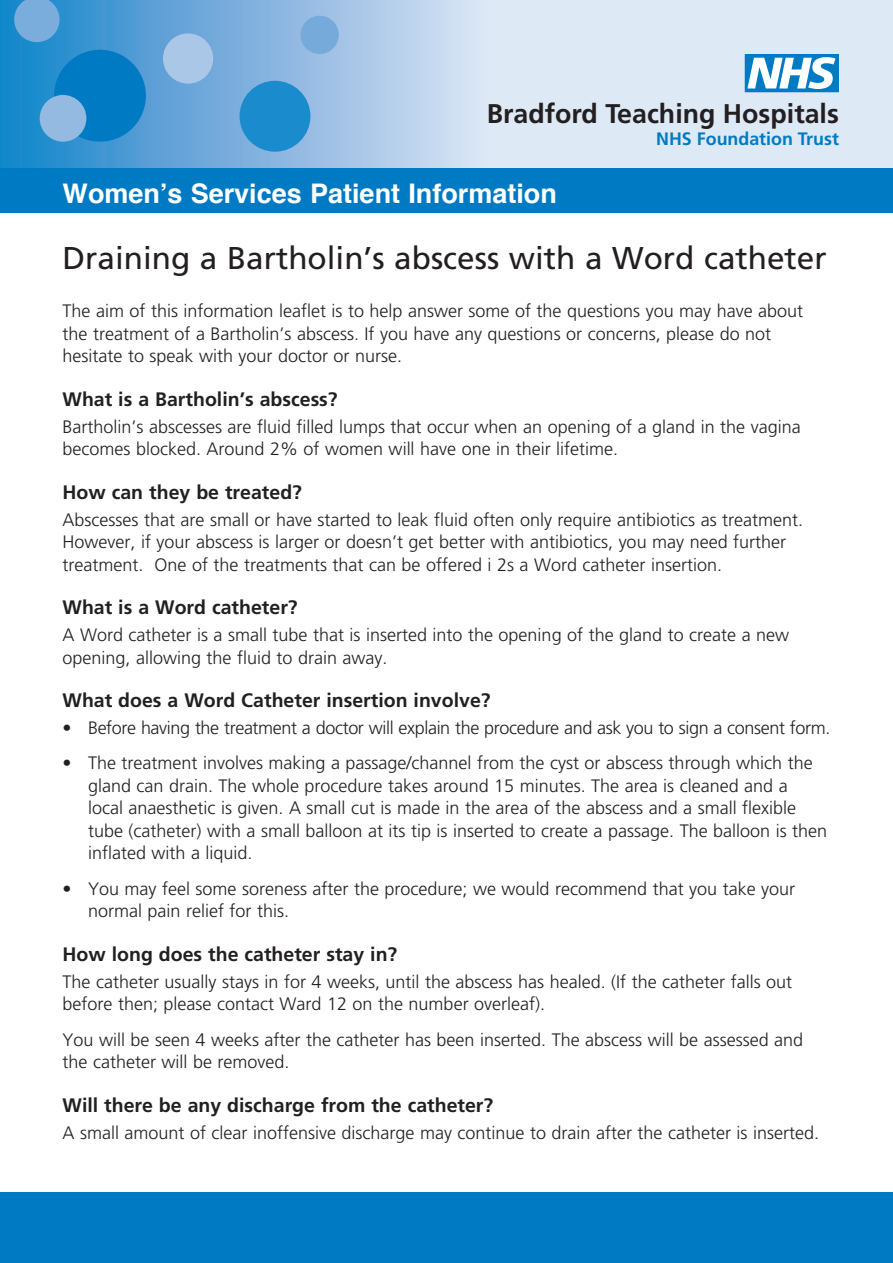
<style>
.page{position:relative;width:893px;height:1263px;background:#fff}
.page>*{position:absolute;margin:0;border:0;box-sizing:border-box;transform-origin:0 0}
.t1{font:31.5px "Frutiger";color:#231f20}
.t2{font:700 27px "Helvetica";color:#fff}
.t3{font:700 27px "Frutiger";color:#231f20}
.t4{font:700 19.5px "Frutiger";color:#231f20}
.t5{font:300 18px/22.5px "Frutiger";color:#231f20}
.t6{font:300 18px "Frutiger";letter-spacing:-.02em;color:#231f20}
.t7{font:700 18px "Frutiger";color:#007bc3}
</style>
<div class="page">
<div style="left:0;top:1193px;width:893px;height:70px;background:#007bc3"></div>
<svg style="left:0;top:0;width:893px;height:168px;background:#b0cfea"></svg>
<div style="left:0;top:168px;width:893px;height:44px;background:#007bc3"></div>
<div style="left:54px;top:50px;width:92px;height:92px;background:#007bc3;border-radius:50%"></div>
<div style="left:40px;top:95px;width:46px;height:47px;background:#94bae2;border-radius:50%"></div>
<div style="left:300px;top:16px;width:39px;height:38px;background:#75aadb;border-radius:50%"></div>
<div style="left:163px;top:33px;width:50px;height:51px;background:#abc7e8;border-radius:50%"></div>
<div style="left:240px;top:81px;width:70px;height:71px;background:#1a8bcc;border-radius:50%"></div>
<svg style="left:14px;top:0;width:46px;height:42px;background:#68a5d8"></svg>
<svg style="left:745px;top:54px;width:94px;height:38px"></svg>
<h2 class="t3" style="left:487px;top:97px;width:354px">Bradford Teaching Hospitals</h2>
<p class="t7" style="left:656px;top:128px;width:184px">NHS Foundation Trust</p>
<h2 class="t2" style="left:63px;top:171px;width:496px">Women’s Services Patient Information</h2>
<h1 class="t1" style="left:63px;top:240px;width:766px">Draining a Bartholin’s abscess with a Word catheter</h1>
<p class="t5" style="left:63px;top:300px;width:742px">The aim of this information leaflet is to help answer some of the questions you may have about the treatment of a Bartholin’s abscess. If you have any questions or concerns, please do not hesitate to speak with your doctor or nurse.</p>
<p class="t4" style="left:63px;top:388px;width:277px">What is a Bartholin’s abscess?</p>
<p class="t5" style="left:63px;top:415px;width:740px">Bartholin’s abscesses are fluid filled lumps that occur when an opening of a gland in the vagina becomes blocked. Around 2% of women will have one in their lifetime.</p>
<p class="t4" style="left:63px;top:481px;width:241px">How can they be treated?</p>
<p class="t5" style="left:63px;top:508px;width:742px">Abscesses that are small or have started to leak fluid often only require antibiotics as treatment.<br>However, if your abscess is larger or doesn’t get better with antibiotics, you may need further treatment. One of the treatments that can be offered i 2s a Word catheter insertion.</p>
<p class="t4" style="left:63px;top:596px;width:237px">What is a Word catheter?</p>
<p class="t5" style="left:63px;top:624px;width:728px">A Word catheter is a small tube that is inserted into the opening of the gland to create a new opening, allowing the fluid to drain away.</p>
<p class="t4" style="left:63px;top:689px;width:430px">What does a Word Catheter insertion involve?</p>
<p class="t6" style="left:63px;top:718px;width:769px">• Before having the treatment a doctor will explain the procedure and ask you to sign a consent form.</p>
<p class="t5" style="left:88px;top:752px;width:741px;text-indent:-26px">• The treatment involves making a passage/channel from the cyst or abscess through which the gland can drain. The whole procedure takes around 15 minutes. The area is cleaned and a local anaesthetic is given. A small cut is made in the area of the abscess and a small flexible tube (catheter) with a small balloon at its tip is inserted to create a passage. The balloon is then inflated with a liquid.</p>
<p class="t5" style="left:88px;top:877px;width:709px;text-indent:-26px">• You may feel some soreness after the procedure; we would recommend that you take your normal pain relief for this.</p>
<p class="t4" style="left:63px;top:943px;width:336px">How long does the catheter stay in?</p>
<p class="t5" style="left:63px;top:970px;width:731px">The catheter usually stays in for 4 weeks, until the abscess has healed. (If the catheter falls out before then; please contact Ward 12 on the number overleaf).</p>
<p class="t5" style="left:63px;top:1028px;width:742px">You will be seen 4 weeks after the catheter has been inserted. The abscess will be assessed and the catheter will be removed.</p>
<p class="t4" style="left:63px;top:1093px;width:432px">Will there be any discharge from the catheter?</p>
<p class="t5" style="left:63px;top:1121px;width:758px">A small amount of clear inoffensive discharge may continue to drain after the catheter is inserted.</p>
</div>
